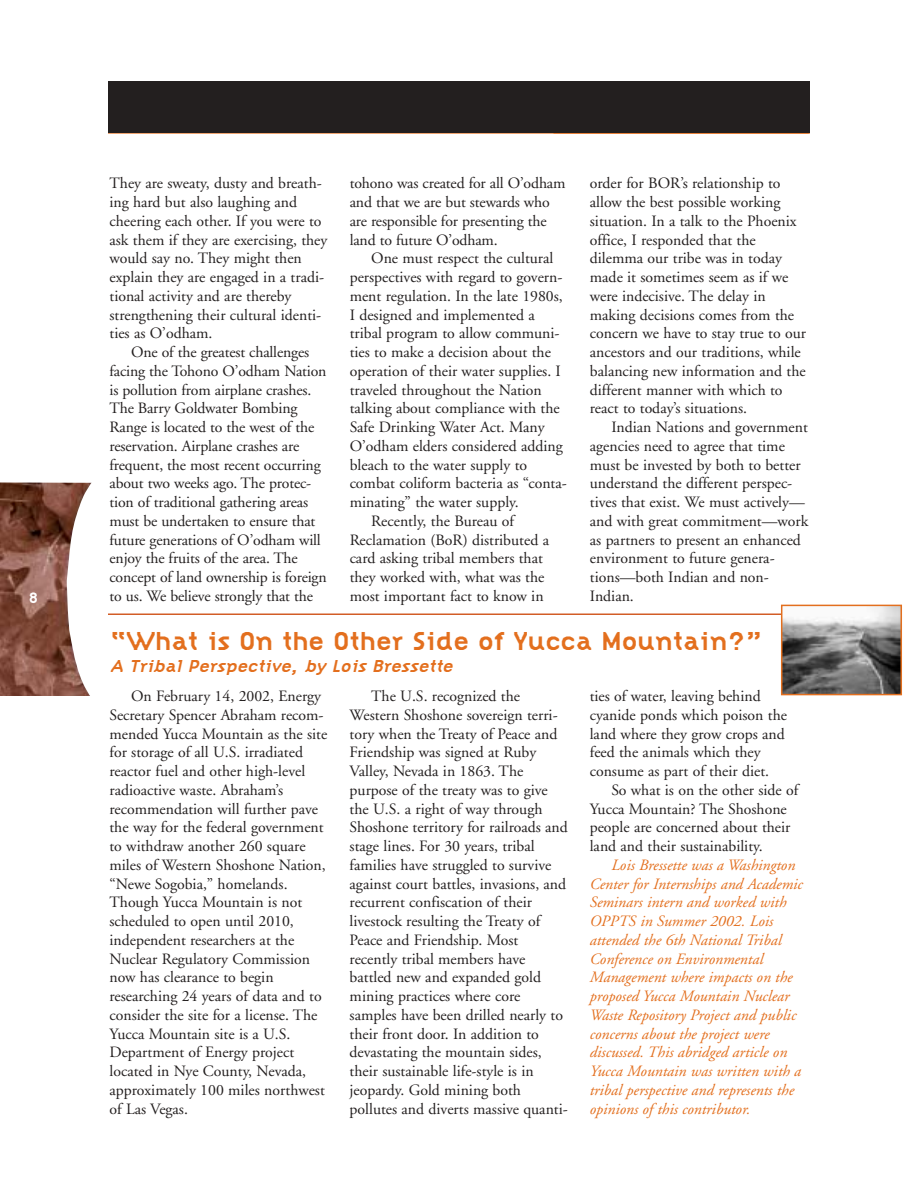
<style>
.page{position:relative;width:918px;height:1188px;background:#fff}
.page>*{position:absolute;margin:0;border:0;box-sizing:border-box;transform-origin:0 0}
.t1{font:700 27px "Citizen";color:#e36f1e}
.t2{font:italic 700 18px "Citizen";color:#e36f1e}
.t3{font:15.75px/18.8px "Adobe Garamond";color:#231f1f}
.t4{font:italic 15.75px/18.8px "Adobe Garamond";color:#e36f1e}
.t5{font:700 15.75px "Citizen";color:#fff}
</style>
<div class="page">
<div style="left:108px;top:81px;width:702px;height:52px;background:#231f1f"></div>
<img style="left:0;top:482px;width:92px;height:213px">
<hr style="left:108px;top:614px;width:720px;height:1px;background:#d25d26">
<img style="left:784px;top:608px;width:115px;height:84px">
<div style="left:781px;top:605px;width:121px;height:90px;border:2px solid #e36f1e"></div>
<p class="t5" style="left:29px;top:592px;width:11px">8</p>
<p class="t3" style="left:110px;top:175px;width:219px">They are sweaty, dusty and breath&shy;ing hard but also laughing and cheering each other. If you were to ask them if they are exercising, they would say no. They might then explain they are engaged in a tradi&shy;tional activity and are thereby strengthening their cultural identi&shy;ties as O’odham.</p>
<p class="t3" style="left:110px;top:344px;width:219px;text-indent:22px">One of the greatest challenges facing the Tohono O’odham Nation is pollution from airplane crashes.<br>The Barry Goldwater Bombing Range is located to the west of the reservation. Airplane crashes are frequent, the most recent occurring about two weeks ago. The protec&shy;tion of traditional gathering areas must be undertaken to ensure that future generations of O’odham will enjoy the fruits of the area. The concept of land ownership is foreign to us. We believe strongly that the</p>
<p class="t3" style="left:350px;top:175px;width:217px">tohono was created for all O’odham and that we are but stewards who are responsible for presenting the land to future O’odham.</p>
<p class="t3" style="left:350px;top:250px;width:219px;text-indent:22px">One must respect the cultural perspectives with regard to govern&shy;ment regulation. In the late 1980s,<br>I designed and implemented a tribal program to allow communi&shy;ties to make a decision about the operation of their water supplies. I traveled throughout the Nation talking about compliance with the<br>Safe Drinking Water Act. Many<br>O’odham elders considered adding bleach to the water supply to combat coliform bacteria as “conta&shy;minating” the water supply.</p>
<p class="t3" style="left:350px;top:513px;width:201px;text-indent:22px">Recently, the Bureau of<br>Reclamation (BoR) distributed a card asking tribal members that they worked with, what was the most important fact to know in</p>
<p class="t3" style="left:590px;top:175px;width:218px">order for BOR’s relationship to allow the best possible working situation. In a talk to the Phoenix office, I responded that the dilemma our tribe was in today made it sometimes seem as if we were indecisive. The delay in making decisions comes from the concern we have to stay true to our ancestors and our traditions, while balancing new information and the different manner with which to react to today’s situations.</p>
<p class="t3" style="left:590px;top:419px;width:220px;text-indent:22px">Indian Nations and government agencies need to agree that time must be invested by both to better understand the different perspec&shy;tives that exist. We must actively— and with great commitment—work as partners to present an enhanced environment to future genera&shy;tions—both Indian and non-<br>Indian.</p>
<p class="t1" style="left:111px;top:630px;width:653px">“What is On the Other Side of Yucca Mountain?”</p>
<p class="t2" style="left:111px;top:659px;width:347px">A Tribal Perspective, by Lois Bressette</p>
<p class="t3" style="left:350px;top:688px;width:220px;text-indent:22px">The U.S. recognized the<br>Western Shoshone sovereign terri&shy;tory when the Treaty of Peace and<br>Friendship was signed at Ruby<br>Valley, Nevada in 1863. The purpose of the treaty was to give the U.S. a right of way through<br>Shoshone territory for railroads and stage lines. For 30 years, tribal families have struggled to survive against court battles, invasions, and recurrent confiscation of their livestock resulting the Treaty of<br>Peace and Friendship. Most recently tribal members have battled new and expanded gold mining practices where core samples have been drilled nearly to their front door. In addition to devastating the mountain sides, their sustainable life-style is in jeopardy. Gold mining both pollutes and diverts massive quanti-</p>
<p class="t3" style="left:590px;top:688px;width:199px">ties of water, leaving behind cyanide ponds which poison the land where they grow crops and feed the animals which they consume as part of their diet.</p>
<p class="t3" style="left:109px;top:688px;width:219px;text-indent:22px">On February 14, 2002, Energy<br>Secretary Spencer Abraham recom&shy;mended Yucca Mountain as the site for storage of all U.S. irradiated reactor fuel and other high-level radioactive waste. Abraham’s recommendation will further pave the way for the federal government to withdraw another 260 square miles of Western Shoshone Nation, “Newe Sogobia,” homelands.<br>Though Yucca Mountain is not scheduled to open until 2010, independent researchers at the<br>Nuclear Regulatory Commission now has clearance to begin researching 24 years of data and to consider the site for a license. The<br>Yucca Mountain site is a U.S.<br>Department of Energy project located in Nye County, Nevada, approximately 100 miles northwest of Las Vegas.</p>
<p class="t3" style="left:590px;top:782px;width:210px;text-indent:22px">So what is on the other side of<br>Yucca Mountain? The Shoshone people are concerned about their land and their sustainability.</p>
<p class="t4" style="left:590px;top:857px;width:215px;text-indent:22px">Lois Bressette was a Washington<br>Center for Internships and Academic<br>Seminars intern and worked with<br>OPPTS in Summer 2002. Lois attended the 6th National Tribal<br>Conference on Environmental<br>Management where impacts on the proposed Yucca Mountain Nuclear<br>Waste Repository Project and public concerns about the project were discussed. This abridged article on<br>Yucca Mountain was written with a tribal perspective and represents the opinions of this contributor.</p>
</div>
